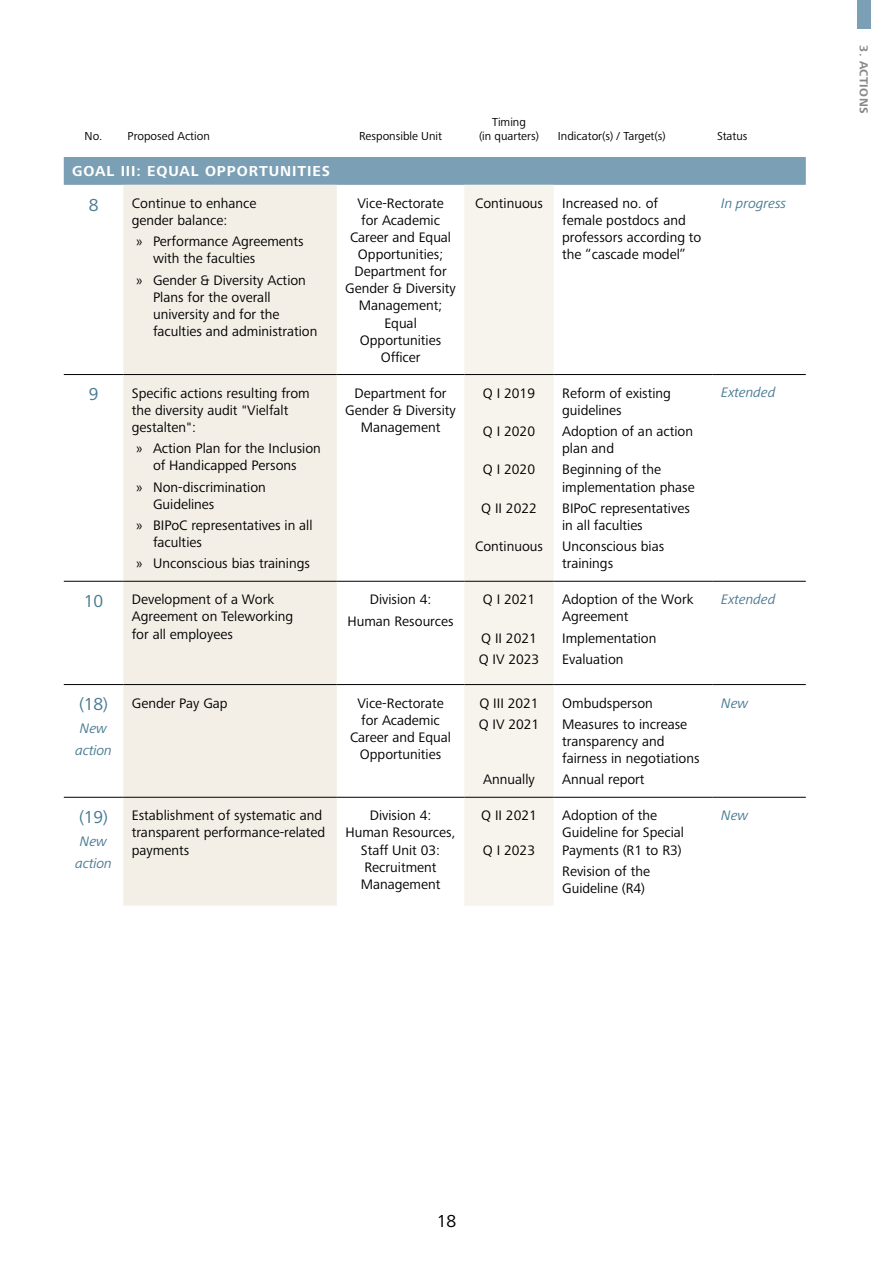
<style>
.page{position:relative;width:893px;height:1263px;background:#fff}
.page>*{position:absolute;margin:0;border:0;box-sizing:border-box;transform-origin:0 0}
.t1{font:18px "Frutiger Next LTW1 G";color:#487a92}
.t2{font:18px "Frutiger Next LTW1 G";color:#000}
.t3{font:700 15px "Frutiger Next LTW1 G";letter-spacing:.06em;color:#fff}
.t4{font:14.25px/17.1px "Frutiger Next LTW1 G";color:#000}
.t5{font:italic 14.25px/22.5px "Frutiger Next LTW1 G";letter-spacing:-.01em;color:#487a92;text-align:center}
.t6{font:12px/14.4px "Frutiger Next LTW1 G";color:#000;text-align:center}
.t7{font:700 12px "Frutiger Next LTW1 G";color:#878787}
</style>
<div class="page">
<div style="left:857px;top:0;width:14px;height:28px;background:#7b9fb5"></div>
<div style="left:64px;top:157px;width:742px;height:28px;background:#7b9fb5"></div>
<div style="left:123px;top:185px;width:214px;height:721px;background:#f3efe6"></div>
<div style="left:464px;top:185px;width:90px;height:721px;background:#f6f4ed"></div>
<hr style="left:64px;top:374px;width:59px;height:1px;background:#000">
<hr style="left:123px;top:374px;width:214px;height:1px;background:#000">
<hr style="left:337px;top:374px;width:127px;height:1px;background:#000">
<hr style="left:464px;top:374px;width:90px;height:1px;background:#000">
<hr style="left:554px;top:374px;width:159px;height:1px;background:#000">
<hr style="left:713px;top:374px;width:93px;height:1px;background:#000">
<hr style="left:64px;top:581px;width:59px;height:1px;background:#000">
<hr style="left:123px;top:581px;width:214px;height:1px;background:#000">
<hr style="left:337px;top:581px;width:127px;height:1px;background:#000">
<hr style="left:464px;top:581px;width:90px;height:1px;background:#000">
<hr style="left:554px;top:581px;width:159px;height:1px;background:#000">
<hr style="left:713px;top:581px;width:93px;height:1px;background:#000">
<hr style="left:123px;top:684px;width:214px;height:1px;background:#000">
<hr style="left:337px;top:684px;width:127px;height:1px;background:#000">
<hr style="left:464px;top:684px;width:90px;height:1px;background:#000">
<hr style="left:554px;top:684px;width:159px;height:1px;background:#000">
<hr style="left:713px;top:684px;width:93px;height:1px;background:#000">
<hr style="left:123px;top:797px;width:214px;height:1px;background:#000">
<hr style="left:337px;top:797px;width:127px;height:1px;background:#000">
<hr style="left:464px;top:797px;width:90px;height:1px;background:#000">
<hr style="left:554px;top:797px;width:159px;height:1px;background:#000">
<hr style="left:713px;top:797px;width:93px;height:1px;background:#000">
<hr style="left:64px;top:684px;width:59px;height:1px;background:#000">
<hr style="left:64px;top:797px;width:59px;height:1px;background:#000">
<p class="t6" style="left:85px;top:129px;width:127px">No. Proposed Action</p>
<p class="t6" style="left:359px;top:129px;width:85px">Responsible Unit</p>
<p class="t6" style="left:479px;top:115px;width:62px">Timing<br>(in quarters)</p>
<p class="t6" style="left:558px;top:129px;width:109px">Indicator(s) / Target(s)</p>
<p class="t6" style="left:717px;top:129px;width:32px">Status</p>
<p class="t3" style="left:72px;top:163px;width:259px">GOAL III: EQUAL OPPORTUNITIES</p>
<p class="t1" style="left:89px;top:194px;width:11px">8</p>
<p class="t4" style="left:132px;top:195px;width:126px">Continue to enhance gender balance:</p>
<p class="t4" style="left:153px;top:233px;width:152px;text-indent:-17px">» Performance Agreements with the faculties</p>
<p class="t4" style="left:153px;top:272px;width:166px;text-indent:-17px">» Gender &amp; Diversity Action<br>Plans for the overall university and for the faculties and administration</p>
<p class="t1" style="left:89px;top:384px;width:11px">9</p>
<p class="t4" style="left:132px;top:385px;width:179px">Specific actions resulting from the diversity audit "Vielfalt gestalten":</p>
<p class="t4" style="left:136px;top:440px;width:186px;text-align:center">» Action Plan for the Inclusion of Handicapped Persons</p>
<p class="t4" style="left:153px;top:479px;width:114px;text-indent:-17px">» Non-discrimination<br>Guidelines</p>
<p class="t4" style="left:153px;top:517px;width:161px;text-indent:-17px">» BIPoC representatives in all faculties</p>
<p class="t4" style="left:136px;top:556px;width:175px">» Unconscious bias trainings</p>
<p class="t4" style="left:345px;top:195px;width:112px;text-align:center">Vice-Rectorate<br>for Academic<br>Career and Equal<br>Opportunities;<br>Department for<br>Gender &amp; Diversity<br>Management;<br>Equal<br>Opportunities<br>Officer</p>
<p class="t4" style="left:475px;top:195px;width:70px">Continuous</p>
<p class="t4" style="left:562px;top:195px;width:141px">Increased no. of female postdocs and professors according to the “cascade model”</p>
<p class="t5" style="left:721px;top:192px;width:67px">In progress</p>
<p class="t4" style="left:345px;top:385px;width:112px;text-align:center">Department for<br>Gender &amp; Diversity<br>Management</p>
<p class="t4" style="left:483px;top:385px;width:54px">Q I 2019</p>
<p class="t4" style="left:483px;top:423px;width:54px">Q I 2020</p>
<p class="t4" style="left:483px;top:462px;width:54px">Q I 2020</p>
<p class="t4" style="left:481px;top:500px;width:57px">Q II 2022</p>
<p class="t4" style="left:475px;top:538px;width:70px">Continuous</p>
<p class="t4" style="left:562px;top:385px;width:110px">Reform of existing guidelines</p>
<p class="t4" style="left:562px;top:423px;width:132px">Adoption of an action plan and</p>
<p class="t4" style="left:562px;top:462px;width:134px">Beginning of the implementation phase</p>
<p class="t4" style="left:562px;top:500px;width:129px">BIPoC representatives in all faculties</p>
<p class="t4" style="left:562px;top:538px;width:104px">Unconscious bias trainings</p>
<p class="t5" style="left:721px;top:382px;width:56px">Extended</p>
<p class="t1" style="left:84px;top:591px;width:21px">10</p>
<p class="t4" style="left:132px;top:591px;width:163px">Development of a Work<br>Agreement on Teleworking for all employees</p>
<p class="t4" style="left:347px;top:589px;width:108px;line-height:21.3px;text-align:center">Division 4:<br>Human Resources</p>
<p class="t4" style="left:483px;top:591px;width:54px">Q I 2021</p>
<p class="t4" style="left:479px;top:628px;width:62px;line-height:21.3px">Q II 2021<br>Q IV 2023</p>
<p class="t1" style="left:79px;top:694px;width:30px">(18)</p>
<p class="t5" style="left:75px;top:717px;width:38px">New action</p>
<p class="t1" style="left:79px;top:807px;width:30px">(19)</p>
<p class="t5" style="left:75px;top:830px;width:38px">New action</p>
<p class="t4" style="left:132px;top:695px;width:97px">Gender Pay Gap</p>
<p class="t4" style="left:350px;top:695px;width:103px;text-align:center">Vice-Rectorate for Academic<br>Career and Equal<br>Opportunities</p>
<p class="t4" style="left:479px;top:693px;width:62px;line-height:21.3px">Q III 2021<br>Q IV 2021</p>
<p class="t4" style="left:483px;top:772px;width:53px">Annually</p>
<p class="t4" style="left:132px;top:807px;width:195px">Establishment of systematic and transparent performance-related payments</p>
<p class="t4" style="left:345px;top:807px;width:112px;text-align:center">Division 4:<br>Human Resources,<br>Staff Unit 03:<br>Recruitment<br>Management</p>
<p class="t4" style="left:481px;top:807px;width:57px">Q II 2021</p>
<p class="t4" style="left:483px;top:842px;width:54px">Q I 2023</p>
<p class="t4" style="left:562px;top:591px;width:133px">Adoption of the Work<br>Agreement</p>
<p class="t4" style="left:562px;top:628px;width:96px;line-height:21.3px">Implementation<br>Evaluation</p>
<p class="t4" style="left:562px;top:693px;width:127px;line-height:21.3px">Ombudsperson<br>Measures to increase</p>
<p class="t4" style="left:562px;top:733px;width:139px">transparency and fairness in negotiations</p>
<p class="t4" style="left:562px;top:772px;width:84px">Annual report</p>
<p class="t4" style="left:562px;top:807px;width:123px">Adoption of the<br>Guideline for Special<br>Payments (R1 to R3)</p>
<p class="t4" style="left:562px;top:863px;width:89px">Revision of the<br>Guideline (R4)</p>
<p class="t5" style="left:721px;top:589px;width:56px">Extended</p>
<p class="t5" style="left:721px;top:692px;width:29px">New</p>
<p class="t5" style="left:721px;top:805px;width:29px">New</p>
<p class="t7" style="left:870px;top:45px;width:69px;rotate:90deg">3. Actions</p>
<p class="t2" style="left:437px;top:1211px;width:21px">18</p>
</div>
